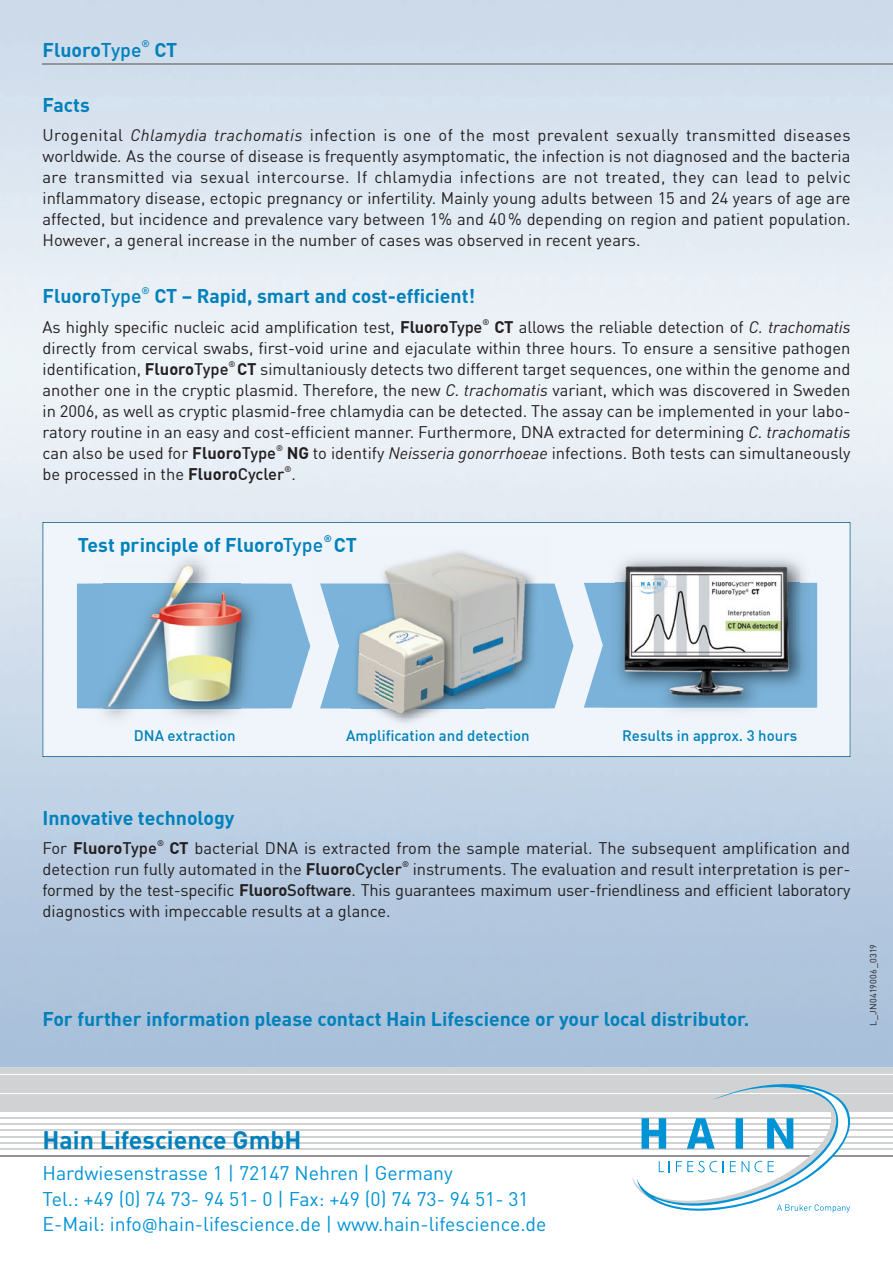
<style>
.page{position:relative;width:893px;height:1263px;background:#fff}
.page>*{position:absolute;margin:0;border:0;box-sizing:border-box;transform-origin:0 0}
.t1{font:700 24.9px "DIN";color:#0081bb}
.t2{font:700 19.5px "DIN";color:#0081bb}
.t3{font:19.5px/25.7px "DIN";color:#0093d5}
.t4{font:16.5px/21px "DIN";color:#231f20;text-align:justify}
.t5{font:700 16.5px "DIN";color:#231f20}
.t6{font:500 15px "DIN";color:#0081bb}
.t7{font:500 9.6px "DIN";color:#0081bb}
.t8{font:700 9.6px "DIN";color:#0081bb}
.t9{font:9px "DIN";letter-spacing:.035em;color:#231f20}
.t10{font:500 8.1px "DIN";color:#231f20}
.s1{font-weight:500}
.s2{font-style:italic}
.s3{font-weight:700}
.s4{font-weight:400}
.s5{font-family:"Verdana";font-size:16.2px}
</style>
<div class="page">
<hr style="left:0;top:1117px;width:893px;height:1px;background:#d1d2d4">
<hr style="left:0;top:1123px;width:893px;height:1px;background:#d1d2d4">
<hr style="left:0;top:1130px;width:893px;height:1px;background:#d1d2d4">
<hr style="left:0;top:1136px;width:893px;height:1px;background:#d1d2d4">
<hr style="left:0;top:1142px;width:893px;height:1px;background:#d1d2d4">
<hr style="left:0;top:1149px;width:893px;height:1px;background:#d1d2d4">
<hr style="left:0;top:1155px;width:893px;height:1px;background:#939598">
<div style="left:0;top:1107px;width:893px;height:5px;background:#d1d2d4"></div>
<div style="left:0;top:1100px;width:893px;height:5px;background:#d1d2d4"></div>
<div style="left:0;top:1094px;width:893px;height:5px;background:#d1d2d4"></div>
<div style="left:0;top:1088px;width:893px;height:5px;background:#d1d2d4"></div>
<div style="left:0;top:1081px;width:893px;height:5px;background:#d1d2d4"></div>
<div style="left:0;top:1075px;width:893px;height:5px;background:#d1d2d4"></div>
<div style="left:0;top:1069px;width:893px;height:5px;background:#d1d2d4"></div>
<svg style="left:631px;top:1084px;width:224px;height:129px"></svg>
<svg style="left:43px;top:522px;width:807px;height:235px;fill:#eff4f9"></svg>
<hr style="left:43px;top:64px;width:850px;height:1px;background:#939598">
<p class="t2" style="left:43px;top:38px;width:101px">Fluoro<span class="s1">Type</span></p>
<p class="t7" style="left:142px;top:38px;width:10px">®</p>
<p class="t2" style="left:154px;top:38px;width:24px">CT</p>
<p class="t2" style="left:43px;top:92px;width:49px">Facts</p>
<p class="t4" style="left:43px;top:124px;width:810px">Urogenital <span class="s2">Chlamydia trachomatis</span> infection is one of the most prevalent sexually transmitted diseases worldwide<span class="s2">.</span> As the course of disease is frequently asymptomatic, the infection is not diagnosed and the bacteria are transmitted via sexual intercourse. If chlamydia infections are not treated, they can lead to pelvic inflammatory disease, ectopic pregnancy or infertility. Mainly young adults between 15 and 24 years of age are affected, but incidence and prevalence vary between 1 % and 40 % depending on region and patient population.<br>However, a general increase in the number of cases was observed in recent years.</p>
<p class="t2" style="left:43px;top:284px;width:101px">Fluoro<span class="s1">Type</span></p>
<p class="t7" style="left:142px;top:284px;width:10px">®</p>
<p class="t2" style="left:154px;top:284px;width:323px">CT – Rapid, smart and cost-efficient!</p>
<p class="t4" style="left:43px;top:316px;width:441px">As highly specific nucleic acid amplification test, <span class="s3">Fluoro</span><span class="s1">Type</span></p>
<p class="t10" style="left:482px;top:316px;width:8px">®</p>
<p class="t4" style="left:43px;top:316px;width:809px;text-indent:452px"><span class="s3">CT</span> allows the reliable detection of <span class="s2">C. trachomatis </span>directly from cervical swabs, first-void urine and ejaculate within three hours. To ensure a sensitive pathogen identification, <span class="s3">Fluoro</span><span class="s1">Type</span></p>
<p class="t10" style="left:229px;top:358px;width:8px">®</p>
<p class="t4" style="left:43px;top:358px;width:809px;text-indent:195px"><span class="s3">CT</span> simultaniously detects two different target sequences, one within the genome and another one in the cryptic plasmid. Therefore, the new <span class="s2">C. trachomatis</span> variant, which was discovered in Sweden in 2006, as well as cryptic plasmid-free chlamydia can be detected. The assay can be implemented in your labo&shy;ratory routine in an easy and cost-efficient manner. Furthermore, DNA extracted for determining <span class="s2">C. trachomatis </span>can also be used for <span class="s3">Fluoro</span><span class="s1">Type</span></p>
<p class="t10" style="left:276px;top:442px;width:8px">®</p>
<p class="t4" style="left:43px;top:442px;width:809px;text-indent:244px"><span class="s3">NG</span> to identify <span class="s2">Neisseria gonorrhoeae</span> infections. Both tests can simultaneously be processed in the <span class="s3">Fluoro</span><span class="s1">Cycler</span> .</p>
<p class="t10" style="left:284px;top:463px;width:8px">®</p>
<p class="t2" style="left:78px;top:532px;width:247px">Test principle of Fluoro<span class="s1">Type</span></p>
<p class="t8" style="left:324px;top:532px;width:10px">®</p>
<p class="t2" style="left:334px;top:532px;width:24px">CT</p>
<p class="t6" style="left:134px;top:726px;width:103px">DNA extraction</p>
<p class="t6" style="left:346px;top:726px;width:185px">Amplification and detection</p>
<p class="t6" style="left:622px;top:726px;width:177px">Results in approx. 3 hours</p>
<p class="t2" style="left:43px;top:805px;width:194px">Innovative technology</p>
<p class="t5" style="left:43px;top:838px;width:116px"><span class="s4">For</span> Fluoro<span class="s1">Type</span></p>
<p class="t10" style="left:157px;top:838px;width:8px">®</p>
<p class="t4" style="left:43px;top:838px;width:809px;text-indent:127px"><span class="s3">CT</span> bacterial DNA is extracted from the sample material. The subsequent amplification and detection run fully automated in the <span class="s3">Fluoro</span><span class="s1">Cycler</span></p>
<p class="t10" style="left:402px;top:859px;width:8px">®</p>
<p class="t4" style="left:43px;top:859px;width:809px;text-indent:370px">instruments. The evaluation and result interpretation is per&shy;formed by the test-specific <span class="s3">Fluoro</span><span class="s1">Software</span>. This guarantees maximum user-friendliness and efficient laboratory diagnostics with impeccable results at a glance.</p>
<p class="t2" style="left:43px;top:1006px;width:708px">For further information please contact Hain Lifescience or your local distributor.</p>
<p class="t9" style="left:868px;top:1026px;width:84px;rotate:-90deg">L_JN0419006_0319</p>
<h1 class="t1" style="left:43px;top:1123px;width:260px">Hain Lifescience GmbH</h1>
<p class="t3" style="left:43px;top:1160px;width:505px">Hardwiesenstrasse 1 | 72147 Nehren | Germany<br>Tel.: +49 (0) 74 73- 94 51- 0 | Fax: +49 (0) 74 73- 94 51- 31<br>E-Mail: info<span class="s5">@</span>hain-lifescience.de | www.hain-lifescience.de</p>
</div>
